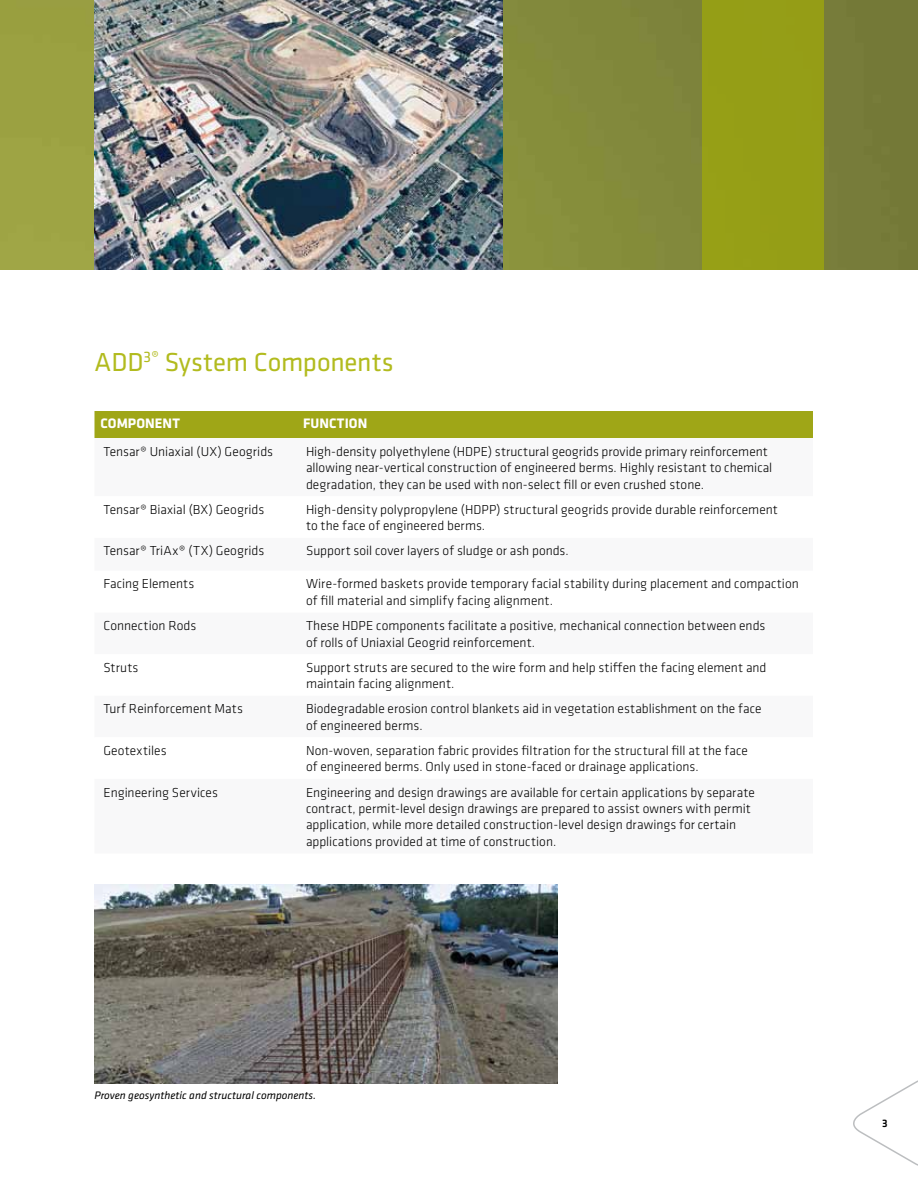
<style>
.page{position:relative;width:918px;height:1188px;background:#fff}
.page>*{position:absolute;margin:0;border:0;box-sizing:border-box;transform-origin:0 0}
.t1{font:27px "Klavika";letter-spacing:-.005em;color:#b2bb1e}
.t2{font:700 14.25px "Klavika";letter-spacing:.005em;color:#fff}
.t3{font:300 13.5px/16.5px "Klavika";letter-spacing:.005em;color:#000}
.t4{font:italic 11.25px "Klavika";color:#000}
.t5{font:500 11.25px "Klavika";color:#000}
</style>
<div class="page">
<img style="left:0;top:0;width:918px;height:270px">
<svg style="left:853px;top:1080px;width:65px;height:86px"></svg>
<div style="left:702px;top:0;width:122px;height:270px;background:#959e16"></div>
<img style="left:94px;top:0;width:409px;height:270px">
<img style="left:95px;top:885px;width:463px;height:199px">
<div style="left:94px;top:411px;width:719px;height:27px;background:#9fa617"></div>
<h1 class="t1" style="left:94px;top:345px;width:301px">ADD<sup>3®</sup> System Components</h1>
<p class="t2" style="left:100px;top:413px;width:81px">COMPONENT</p>
<p class="t2" style="left:303px;top:413px;width:66px">FUNCTION</p>
<p class="t3" style="left:104px;top:443px;width:171px">Tensar® Uniaxial (UX) Geogrids</p>
<p class="t3" style="left:306px;top:443px;width:468px">High-density polyethylene (HDPE) structural geogrids provide primary reinforcement allowing near-vertical construction of engineered berms. Highly resistant to chemical degradation, they can be used with non-select fill or even crushed stone.</p>
<p class="t3" style="left:104px;top:501px;width:162px">Tensar® Biaxial (BX) Geogrids</p>
<p class="t3" style="left:306px;top:501px;width:474px">High-density polypropylene (HDPP) structural geogrids provide durable reinforcement to the face of engineered berms.</p>
<p class="t3" style="left:104px;top:543px;width:162px">Tensar® TriAx® (TX) Geogrids</p>
<p class="t3" style="left:306px;top:543px;width:264px">Support soil cover layers of sludge or ash ponds.</p>
<p class="t3" style="left:104px;top:576px;width:92px">Facing Elements</p>
<p class="t3" style="left:306px;top:576px;width:494px">Wire-formed baskets provide temporary facial stability during placement and compaction of fill material and simplify facing alignment.</p>
<p class="t3" style="left:104px;top:617px;width:94px">Connection Rods</p>
<p class="t3" style="left:306px;top:617px;width:461px">These HDPE components facilitate a positive, mechanical connection between ends of rolls of Uniaxial Geogrid reinforcement.</p>
<p class="t3" style="left:104px;top:659px;width:36px">Struts</p>
<p class="t3" style="left:306px;top:659px;width:462px">Support struts are secured to the wire form and help stiffen the facing element and maintain facing alignment.</p>
<p class="t3" style="left:104px;top:700px;width:141px">Turf Reinforcement Mats</p>
<p class="t3" style="left:306px;top:700px;width:457px">Biodegradable erosion control blankets aid in vegetation establishment on the face of engineered berms.</p>
<p class="t3" style="left:104px;top:742px;width:65px">Geotextiles</p>
<p class="t3" style="left:306px;top:742px;width:443px">Non-woven, separation fabric provides filtration for the structural fill at the face of engineered berms. Only used in stone-faced or drainage applications.</p>
<p class="t3" style="left:104px;top:784px;width:116px">Engineering Services</p>
<p class="t3" style="left:306px;top:784px;width:450px">Engineering and design drawings are available for certain applications by separate contract, permit-level design drawings are prepared to assist owners with permit application, while more detailed construction-level design drawings for certain applications provided at time of construction.</p>
<p class="t4" style="left:94px;top:1089px;width:223px">Proven geosynthetic and structural components.</p>
<p class="t5" style="left:882px;top:1116px;width:7px">3</p>
</div>
